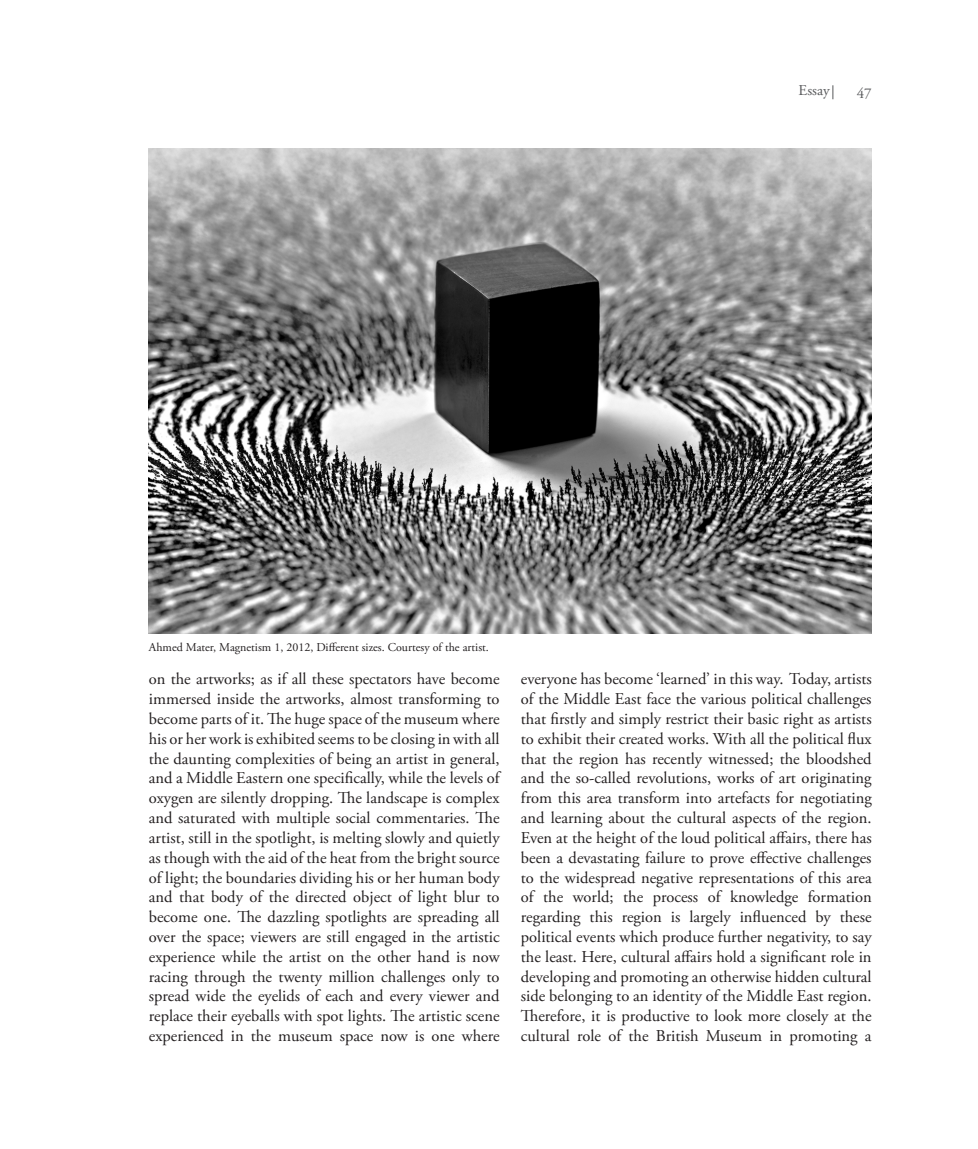
<style>
.page{position:relative;width:978px;height:1149px;background:#fff}
.page>*{position:absolute;margin:0;border:0;box-sizing:border-box;transform-origin:0 0}
.t1{font:16.5px/19.8px "Adobe Garamond Pro";color:#231f20;text-align:justify}
.t2{font:15px "Adobe Garamond Pro";color:#57585a}
.t3{font:12px "Adobe Garamond Pro";color:#231f20}
</style>
<div class="page">
<svg style="left:833px;top:85px;width:1px;height:14px"></svg>
<img style="left:149px;top:149px;width:723px;height:484px">
<p class="t3" style="left:149px;top:640px;width:341px">Ahmed Mater, Magnetism 1, 2012, Different sizes. Courtesy of the artist.</p>
<p class="t2" style="left:799px;top:81px;width:33px">Essay</p>
<p class="t2" style="left:857px;top:84px;width:16px">47</p>
<p class="t1" style="left:149px;top:669px;width:352px">on the artworks; as if all these spectators have become immersed inside the artworks, almost transforming to become parts of it. The huge space of the museum where his or her work is exhibited seems to be closing in with all the daunting complexities of being an artist in general, and a Middle Eastern one specifically, while the levels of oxygen are silently dropping. The landscape is complex and saturated with multiple social commentaries. The artist, still in the spotlight, is melting slowly and quietly as though with the aid of the heat from the bright source of light; the boundaries dividing his or her human body and that body of the directed object of light blur to become one. The dazzling spotlights are spreading all over the space; viewers are still engaged in the artistic experience while the artist on the other hand is now racing through the twenty million challenges only to spread wide the eyelids of each and every viewer and replace their eyeballs with spot lights. The artistic scene experienced in the museum space now is one where</p>
<p class="t1" style="left:521px;top:669px;width:352px">everyone has become ‘learned’ in this way. Today, artists of the Middle East face the various political challenges that firstly and simply restrict their basic right as artists to exhibit their created works. With all the political flux that the region has recently witnessed; the bloodshed and the so-called revolutions, works of art originating from this area transform into artefacts for negotiating and learning about the cultural aspects of the region.<br>Even at the height of the loud political affairs, there has been a devastating failure to prove effective challenges to the widespread negative representations of this area of the world; the process of knowledge formation regarding this region is largely influenced by these political events which produce further negativity, to say the least. Here, cultural affairs hold a significant role in developing and promoting an otherwise hidden cultural side belonging to an identity of the Middle East region.<br>Therefore, it is productive to look more closely at the cultural role of the British Museum in promoting a</p>
</div>
